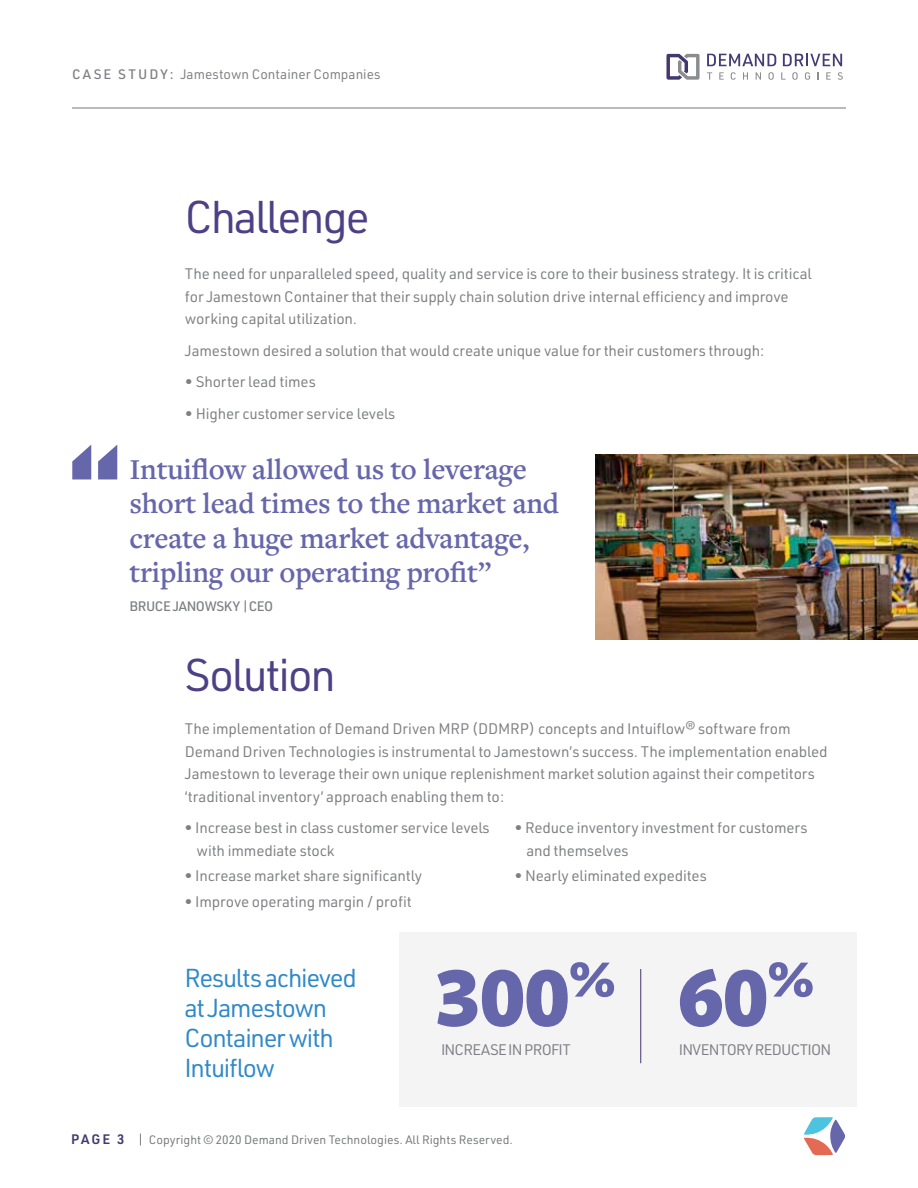
<style>
.page{position:relative;width:918px;height:1188px;background:#fff}
.page>*{position:absolute;margin:0;border:0;box-sizing:border-box;transform-origin:0 0}
.t1{font:900 89.25px "Freight Sans Pro";color:#6666ab}
.t2{font:45px "URWDIN";letter-spacing:-.05em;color:#4d4084}
.t3{font:600 30px/34.5px "Freight Text Pro";letter-spacing:-.01em;color:#6666ab}
.t4{font:25.5px/30px "URWDIN";letter-spacing:-.05em;color:#2f89c9}
.t5{font:15px/22.5px "URWDIN";letter-spacing:-.01em;color:#7e7f82}
.t6{font:15px "URWDIN";letter-spacing:-.05em;color:#7e7f82}
.t7{font:13.5px "URWDIN";color:#7e7f82}
.t8{font:500 13.5px "URWDIN";letter-spacing:-.03em;color:#7e7f82}
.t9{font:600 13.5px "URWDIN";color:#43396f}
.t10{font:12px "URWDIN";color:#757779}
.s1{font-weight:500}
</style>
<div class="page">
<svg style="left:707px;top:54px;width:69px;height:12px"></svg>
<svg style="left:783px;top:54px;width:59px;height:12px"></svg>
<svg style="left:707px;top:72px;width:5px;height:8px"></svg>
<svg style="left:719px;top:72px;width:5px;height:8px"></svg>
<svg style="left:731px;top:72px;width:5px;height:8px"></svg>
<svg style="left:743px;top:72px;width:5px;height:8px"></svg>
<svg style="left:756px;top:72px;width:5px;height:8px"></svg>
<svg style="left:768px;top:72px;width:6px;height:8px"></svg>
<svg style="left:781px;top:72px;width:5px;height:8px"></svg>
<svg style="left:792px;top:72px;width:6px;height:8px"></svg>
<svg style="left:805px;top:72px;width:5px;height:8px"></svg>
<svg style="left:826px;top:72px;width:5px;height:8px"></svg>
<svg style="left:838px;top:72px;width:5px;height:8px"></svg>
<svg style="left:666px;top:54px;width:34px;height:26px"></svg>
<svg style="left:140px;top:1134px;width:1px;height:12px"></svg>
<svg style="left:804px;top:1117px;width:41px;height:38px"></svg>
<hr style="left:72px;top:108px;width:774px;height:1px;background:#757779">
<img style="left:596px;top:454px;width:322px;height:186px">
<svg style="left:72px;top:445px;width:19px;height:34px"></svg>
<svg style="left:98px;top:445px;width:19px;height:34px"></svg>
<div style="left:400px;top:932px;width:457px;height:175px;background:#f4f4f5"></div>
<hr style="left:640px;top:969px;width:1px;height:94px;background:#43376d">
<p class="t7" style="left:72px;top:65px;width:310px"><span class="s1">C A SE S T UDY:</span> Jamestown Container Companies</p>
<h2 class="t2" style="left:184px;top:187px;width:187px">Challenge</h2>
<p class="t5" style="left:185px;top:262px;width:629px">The need for unparalleled speed, quality and service is core to their business strategy. It is critical for Jamestown Container that their supply chain solution drive internal efficiency and improve working capital utilization.</p>
<p class="t5" style="left:185px;top:339px;width:581px">Jamestown desired a solution that would create unique value for their customers through:</p>
<p class="t5" style="left:185px;top:370px;width:132px">• Shorter lead times</p>
<p class="t5" style="left:185px;top:402px;width:212px">• Higher customer service levels</p>
<h3 class="t3" style="left:130px;top:451px;width:431px">Intuiflow allowed us to leverage short lead times to the market and create a huge market advantage, tripling our operating profit”</h3>
<p class="t8" style="left:130px;top:597px;width:145px">BRUCE JANOWSKY |CEO</p>
<h2 class="t2" style="left:184px;top:645px;width:153px">Solution</h2>
<p class="t5" style="left:185px;top:717px;width:644px">The implementation of Demand Driven MRP (DDMRP) concepts and Intuiflow® software from Demand Driven Technologies is instrumental to Jamestown’s success. The implementation enabled Jamestown to leverage their own unique replenishment market solution against their competitors ‘traditional inventory’ approach enabling them to:</p>
<p class="t5" style="left:196px;top:816px;width:295px;text-indent:-12px">• Increase best in class customer service levels with immediate stock</p>
<p class="t5" style="left:184px;top:864px;width:239px">• Increase market share significantly</p>
<p class="t5" style="left:184px;top:890px;width:229px">• Improve operating margin / profit</p>
<p class="t5" style="left:526px;top:816px;width:283px;text-indent:-12px">• Reduce inventory investment for customers and themselves</p>
<p class="t5" style="left:514px;top:864px;width:194px">• Nearly eliminated expedites</p>
<h3 class="t4" style="left:184px;top:962px;width:174px">Results achieved at Jamestown<br>Container with<br>Intuiflow</h3>
<h1 class="t1" style="left:436px;top:934px;width:380px">300<sup>%</sup> 60<sup>%</sup></h1>
<p class="t6" style="left:441px;top:1039px;width:131px">INCREASE IN PROFIT</p>
<p class="t6" style="left:679px;top:1040px;width:154px">INVENTORY REDUCTION</p>
<p class="t9" style="left:71px;top:1130px;width:55px">PAGE 3</p>
<p class="t10" style="left:149px;top:1132px;width:366px">Copyright © 2020 Demand Driven Technologies. All Rights Reserved.</p>
</div>
